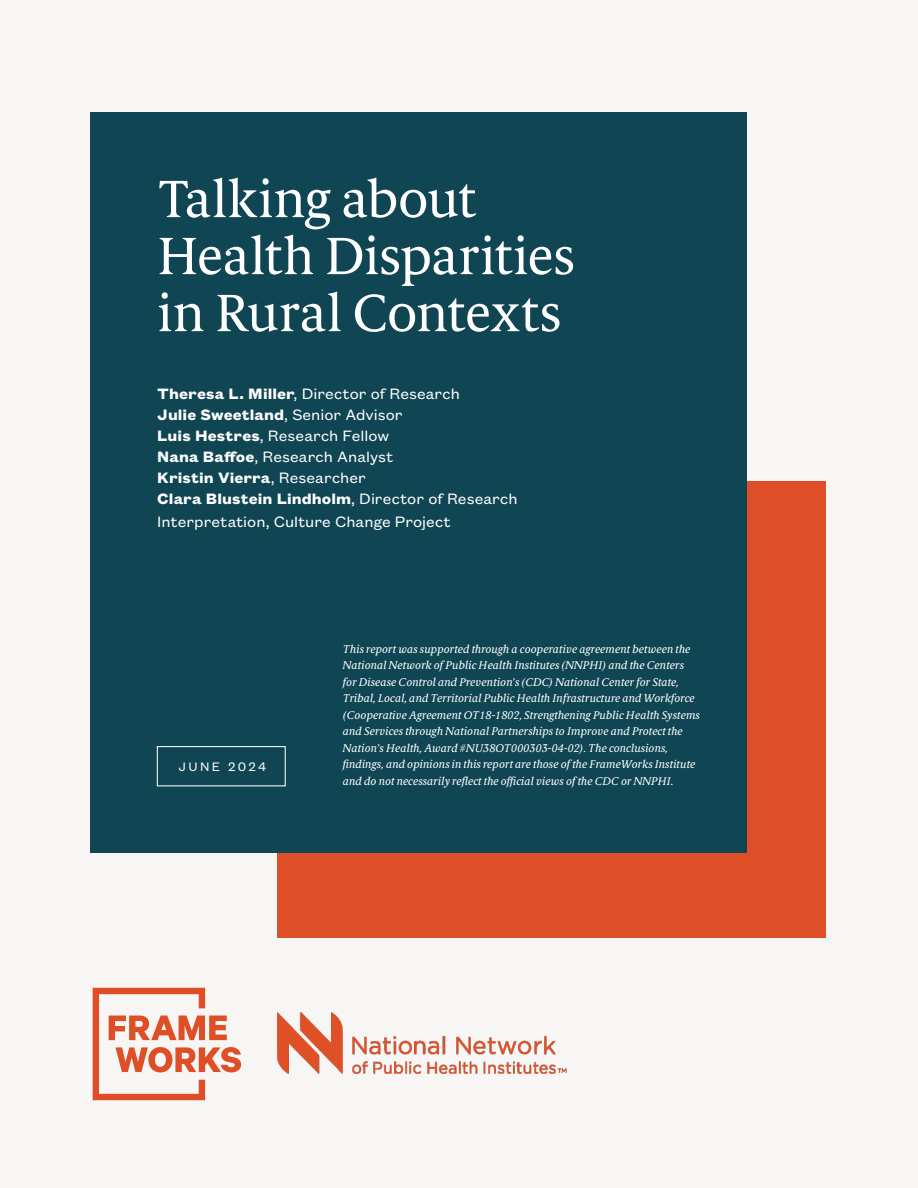
<style>
.page{position:relative;width:918px;height:1188px;background:#fff}
.page>*{position:absolute;margin:0;border:0;box-sizing:border-box;transform-origin:0 0}
.t1{font:52.5px/57px "Berlingske Serif Text";letter-spacing:-.005em;color:#fff}
.t2{font:16.5px/21px "Founders Grotesk Text";color:#fff}
.t3{font:13.5px "Founders Grotesk Text";letter-spacing:.17em;color:#fff}
.t4{font:italic 11.25px/16.5px "Berlingske Serif Tx";color:#fff}
.s1{font-weight:700}
</style>
<div class="page">
<div style="left:277px;top:482px;width:548px;height:456px;background:#de4f27"></div>
<div style="left:91px;top:112px;width:656px;height:741px;background:#104554"></div>
<svg style="left:93px;top:988px;width:148px;height:112px"></svg>
<div style="left:157px;top:746px;width:129px;height:40px;border:1px solid #fff"></div>
<img style="left:278px;top:1013px;width:289px;height:61px">
<h1 class="t1" style="left:157px;top:170px;width:419px">Talking about<br>Health Disparities in Rural Contexts</h1>
<h2 class="t2" style="left:157px;top:382px;width:362px"><span class="s1">Theresa L. Miller</span>, Director of Research<br><span class="s1">Julie Sweetland</span>, Senior Advisor<br><span class="s1">Luis Hestres</span>, Research Fellow<br><span class="s1">Nana Baffoe</span>, Research Analyst<br><span class="s1">Kristin Vierra</span>, Researcher<br><span class="s1">Clara Blustein Lindholm</span>, Director of Research</h2>
<h2 class="t2" style="left:157px;top:510px;width:295px">Interpretation, Culture Change Project</h2>
<p class="t3" style="left:179px;top:757px;width:89px">JUNE 2024</p>
<p class="t4" style="left:343px;top:640px;width:359px">This report was supported through a cooperative agreement between the National Network of Public Health Institutes (NNPHI) and the Centers for Disease Control and Prevention’s (CDC) National Center for State, Tribal, Local, and Territorial Public Health Infrastructure and Workforce (Cooperative Agreement OT18-1802, Strengthening Public Health Systems and Services through National Partnerships to Improve and Protect the Nation’s Health, Award #NU38OT000303-04-02). The conclusions, findings, and opinions in this report are those of the FrameWorks Institute and do not necessarily reflect the official views of the CDC or NNPHI.</p>
</div>
